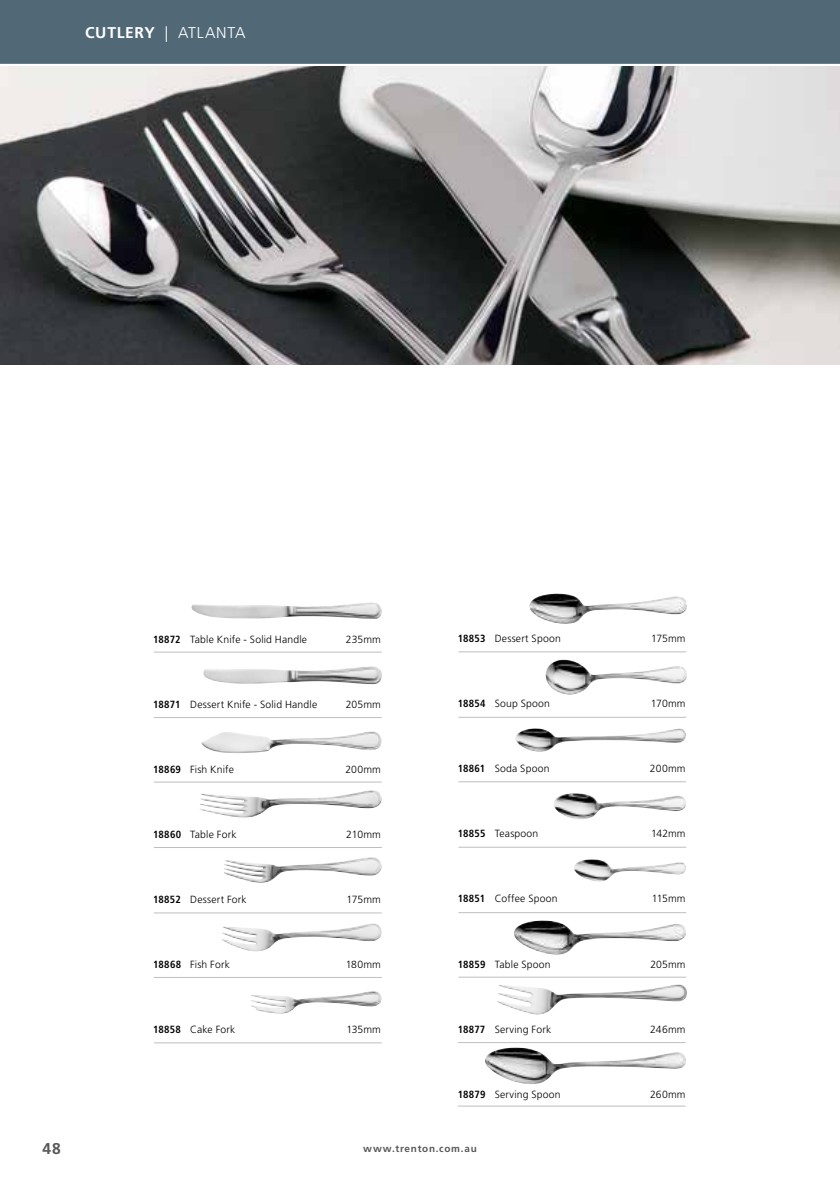
<style>
.page{position:relative;width:840px;height:1191px;background:#fff}
.page>*{position:absolute;margin:0;border:0;box-sizing:border-box;transform-origin:0 0}
.t1{font:300 15.6px "Frutiger LT Std";letter-spacing:.05em;color:#fff}
.t2{font:700 15.6px "Frutiger LT Std";color:#58595b}
.t3{font:300 10.4px "Frutiger LT Std";letter-spacing:.015em;color:#000}
.t4{font:700 10px "Frutiger LT Std";letter-spacing:.075em;color:#58595b}
.s1{font-weight:700}
.s2{font-weight:700;font-stretch:condensed}
</style>
<div class="page">
<div style="left:0;top:0;width:839px;height:64px;background:#516877"></div>
<hr style="left:154px;top:652px;width:227px;height:1px;background:#bcbec0">
<hr style="left:458px;top:651px;width:227px;height:1px;background:#bcbec0">
<hr style="left:154px;top:717px;width:227px;height:1px;background:#bcbec0">
<hr style="left:458px;top:717px;width:227px;height:1px;background:#bcbec0">
<hr style="left:154px;top:781px;width:227px;height:1px;background:#bcbec0">
<hr style="left:458px;top:781px;width:227px;height:1px;background:#bcbec0">
<hr style="left:154px;top:847px;width:227px;height:1px;background:#bcbec0">
<hr style="left:458px;top:847px;width:227px;height:1px;background:#bcbec0">
<hr style="left:154px;top:912px;width:227px;height:1px;background:#bcbec0">
<hr style="left:458px;top:912px;width:227px;height:1px;background:#bcbec0">
<hr style="left:154px;top:977px;width:227px;height:1px;background:#bcbec0">
<hr style="left:458px;top:976px;width:227px;height:1px;background:#bcbec0">
<hr style="left:154px;top:1042px;width:227px;height:1px;background:#bcbec0">
<hr style="left:457px;top:1042px;width:228px;height:1px;background:#bcbec0">
<hr style="left:457px;top:1105px;width:228px;height:1px;background:#bcbec0">
<img style="left:191px;top:602px;width:190px;height:17px">
<img style="left:201px;top:731px;width:180px;height:22px">
<img style="left:200px;top:790px;width:181px;height:27px">
<img style="left:514px;top:920px;width:172px;height:35px">
<img style="left:203px;top:666px;width:165px;height:18px">
<img style="left:515px;top:728px;width:171px;height:23px">
<img style="left:224px;top:857px;width:157px;height:26px">
<img style="left:529px;top:593px;width:158px;height:31px">
<img style="left:222px;top:923px;width:159px;height:28px">
<img style="left:251px;top:991px;width:130px;height:22px">
<img style="left:574px;top:859px;width:112px;height:22px">
<img style="left:554px;top:793px;width:131px;height:26px">
<img style="left:545px;top:660px;width:142px;height:35px">
<img style="left:497px;top:984px;width:190px;height:31px">
<img style="left:485px;top:1047px;width:200px;height:37px">
<img style="left:0;top:67px;width:839px;height:297px">
<h1 class="t1" style="left:85px;top:24px;width:162px"><span class="s1">CUTLERY</span> | ATLANTA</h1>
<p class="t3" style="left:153px;top:633px;width:155px"><span class="s2">18872</span> Table Knife - Solid Handle</p>
<p class="t3" style="left:345px;top:633px;width:37px">235mm</p>
<p class="t3" style="left:457px;top:633px;width:104px"><span class="s2">18853</span> Dessert Spoon</p>
<p class="t3" style="left:650px;top:633px;width:36px">175mm</p>
<p class="t3" style="left:153px;top:698px;width:165px"><span class="s2">18871</span> Dessert Knife - Solid Handle</p>
<p class="t3" style="left:345px;top:698px;width:37px">205mm</p>
<p class="t3" style="left:457px;top:698px;width:94px"><span class="s2">18854</span> Soup Spoon</p>
<p class="t3" style="left:650px;top:698px;width:36px">170mm</p>
<p class="t3" style="left:153px;top:763px;width:82px"><span class="s2">18869</span> Fish Knife</p>
<p class="t3" style="left:345px;top:763px;width:37px">200mm</p>
<p class="t3" style="left:457px;top:763px;width:93px"><span class="s2">18861</span> Soda Spoon</p>
<p class="t3" style="left:649px;top:763px;width:37px">200mm</p>
<p class="t3" style="left:153px;top:828px;width:85px"><span class="s2">18860</span> Table Fork</p>
<p class="t3" style="left:346px;top:828px;width:36px">210mm</p>
<p class="t3" style="left:457px;top:828px;width:82px"><span class="s2">18855</span> Teaspoon</p>
<p class="t3" style="left:650px;top:828px;width:36px">142mm</p>
<p class="t3" style="left:153px;top:893px;width:95px"><span class="s2">18852</span> Dessert Fork</p>
<p class="t3" style="left:346px;top:893px;width:36px">175mm</p>
<p class="t3" style="left:457px;top:893px;width:101px"><span class="s2">18851</span> Coffee Spoon</p>
<p class="t3" style="left:651px;top:893px;width:35px">115mm</p>
<p class="t3" style="left:153px;top:958px;width:78px"><span class="s2">18868</span> Fish Fork</p>
<p class="t3" style="left:345px;top:958px;width:37px">180mm</p>
<p class="t3" style="left:457px;top:958px;width:94px"><span class="s2">18859</span> Table Spoon</p>
<p class="t3" style="left:650px;top:958px;width:37px">205mm</p>
<p class="t3" style="left:153px;top:1023px;width:84px"><span class="s2">18858</span> Cake Fork</p>
<p class="t3" style="left:346px;top:1023px;width:36px">135mm</p>
<p class="t3" style="left:457px;top:1023px;width:95px"><span class="s2">18877</span> Serving Fork</p>
<p class="t3" style="left:650px;top:1023px;width:37px">246mm</p>
<p class="t3" style="left:457px;top:1088px;width:104px"><span class="s2">18879</span> Serving Spoon</p>
<p class="t3" style="left:649px;top:1088px;width:37px">260mm</p>
<h1 class="t2" style="left:43px;top:1139px;width:20px">48</h1>
<p class="t4" style="left:363px;top:1142px;width:115px">www.trenton.com.au</p>
</div>
